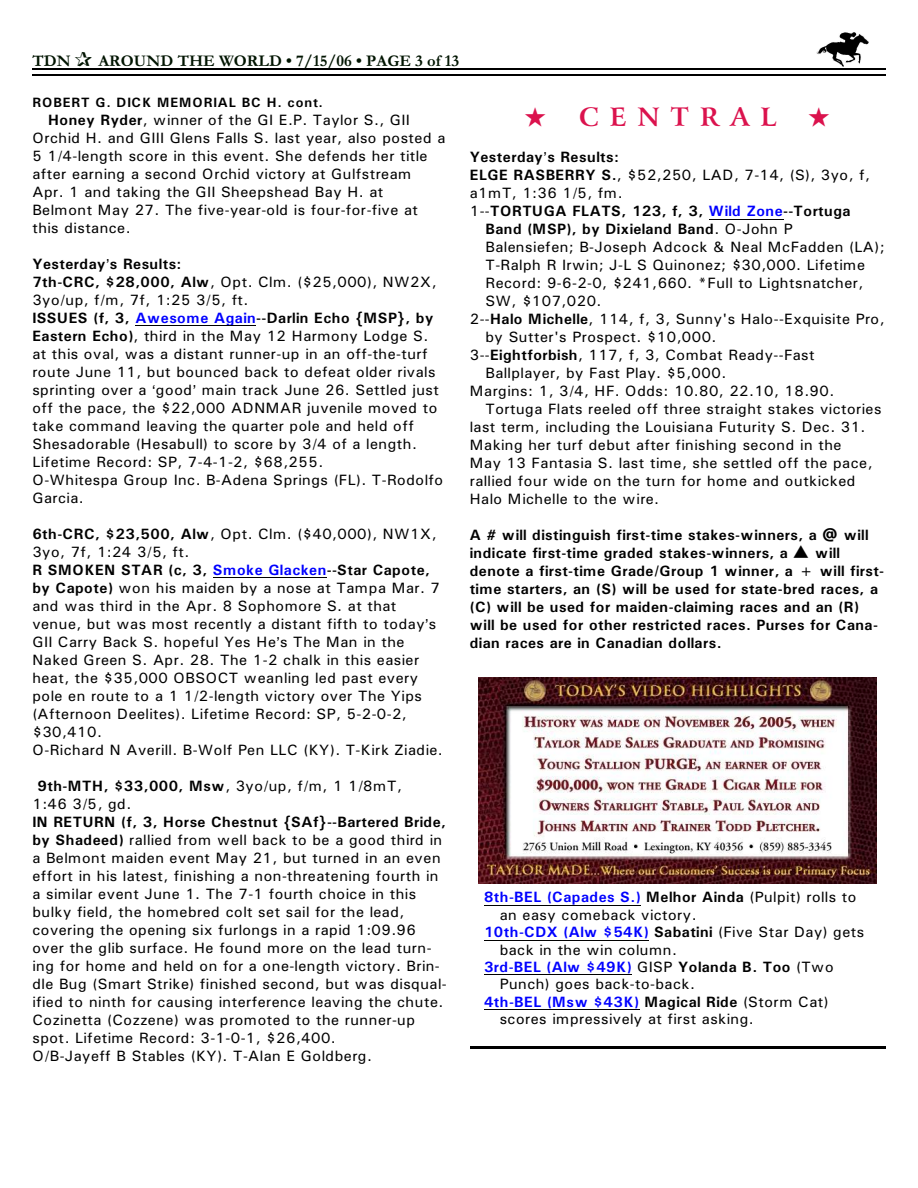
<style>
.page{position:relative;width:918px;height:1188px;background:#fff}
.page>*{position:absolute;margin:0;border:0;box-sizing:border-box;transform-origin:0 0}
.t1{font:700 25.5px "Arrus BT";letter-spacing:.43em;color:#db124d}
.t2{font:700 16.5px "Garamond";color:#001400}
.t3{font:15px/18px "Univers";letter-spacing:.03em;color:#000}
.t4{font:700 15px/18px "Univers";letter-spacing:.03em;color:#000}
.t5{font:700 15px "Univers";letter-spacing:.035em;color:#00f}
.t6{font:700 13.5px "Univers";letter-spacing:.07em;color:#000}
.s1{font-weight:700}
.s2{font-weight:700;color:#00f}
.s3{font-weight:400}
.s4{color:#00f}
.s5{color:#000}
.s6{font-weight:400;color:#000}
</style>
<div class="page">
<img style="left:817px;top:32px;width:51px;height:34px">
<hr style="left:32px;top:68px;width:853px;height:1px;background:#000">
<hr style="left:32px;top:75px;width:853px;height:1px;background:#000">
<hr style="left:484px;top:905px;width:157px;height:1px;background:#000">
<hr style="left:484px;top:940px;width:165px;height:1px;background:#000">
<hr style="left:484px;top:975px;width:148px;height:1px;background:#000">
<hr style="left:484px;top:1009px;width:155px;height:1px;background:#000">
<img style="left:479px;top:677px;width:398px;height:207px">
<hr style="left:470px;top:1046px;width:415px;height:2px;background:#000">
<hr style="left:135px;top:325px;width:121px;height:1px;background:#000">
<hr style="left:213px;top:577px;width:114px;height:1px;background:#000">
<hr style="left:709px;top:219px;width:74px;height:1px;background:#000">
<p class="t2" style="left:32px;top:55px;width:40px">TDN</p>
<p class="t2" style="left:98px;top:55px;width:362px">AROUND THE WORLD • 7/15/06 • PAGE 3 of 13</p>
<p class="t6" style="left:32px;top:98px;width:292px">ROBERT G. DICK MEMORIAL BC H. cont.</p>
<p class="t3" style="left:32px;top:112px;width:415px;text-indent:16px"><span class="s1">Honey Ryder</span>, winner of the GI E.P. Taylor S., GII Orchid H. and GIII Glens Falls S. last year, also posted a 5 1/4-length score in this event. She defends her title after earning a second Orchid victory at Gulfstream Apr. 1 and taking the GII Sheepshead Bay H. at Belmont May 27. The five-year-old is four-for-five at this distance.</p>
<p class="t3" style="left:32px;top:256px;width:412px"><span class="s1">Yesterday s Results:<br>7th-CRC, $28,000, Alw</span>, Opt. Clm. ($25,000), NW2X, 3yo/up, f/m, 7f, 1:25 3/5, ft.<br><span class="s1">ISSUES (f, 3,</span> <span class="s2">Awesome Again</span><span class="s1">--Darlin Echo {MSP}, by Eastern Echo)</span>, third in the May 12 Harmony Lodge S. at this oval, was a distant runner-up in an off-the-turf route June 11, but bounced back to defeat older rivals sprinting over a good main track June 26. Settled just off the pace, the $22,000 ADNMAR juvenile moved to take command leaving the quarter pole and held off Shesadorable (Hesabull) to score by 3/4 of a length.<br>Lifetime Record: SP, 7-4-1-2, $68,255.<br>O-Whitespa Group Inc. B-Adena Springs (FL). T-Rodolfo Garcia.</p>
<p class="t3" style="left:32px;top:526px;width:412px"><span class="s1">6th-CRC, $23,500, Alw</span>, Opt. Clm. ($40,000), NW1X, 3yo, 7f, 1:24 3/5, ft.<br><span class="s1">R SMOKEN STAR (c, 3,</span> <span class="s2">Smoke Glacken</span><span class="s1">--Star Capote, by Capote)</span> won his maiden by a nose at Tampa Mar. 7 and was third in the Apr. 8 Sophomore S. at that venue, but was most recently a distant fifth to today s GII Carry Back S. hopeful Yes He s The Man in the Naked Green S. Apr. 28. The 1-2 chalk in this easier heat, the $35,000 OBSOCT weanling led past every pole en route to a 1 1/2-length victory over The Yips (Afternoon Deelites). Lifetime Record: SP, 5-2-0-2, $30,410.<br>O-Richard N Averill. B-Wolf Pen LLC (KY). T-Kirk Ziadie.</p>
<p class="t3" style="left:32px;top:778px;width:371px;text-indent:5px"><span class="s1">9th-MTH, $33,000, Msw</span>, 3yo/up, f/m, 1 1/8mT,<br>1:46 3/5, gd.</p>
<p class="t3" style="left:32px;top:814px;width:416px"><span class="s1">IN RETURN (f, 3, Horse Chestnut {SAf}--Bartered Bride, by Shadeed)</span> rallied from well back to be a good third in a Belmont maiden event May 21, but turned in an even effort in his latest, finishing a non-threatening fourth in a similar event June 1. The 7-1 fourth choice in this bulky field, the homebred colt set sail for the lead, covering the opening six furlongs in a rapid 1:09.96 over the glib surface. He found more on the lead turn&shy;ing for home and held on for a one-length victory. Brin&shy;dle Bug (Smart Strike) finished second, but was disqual&shy;ified to ninth for causing interference leaving the chute.<br>Cozinetta (Cozzene) was promoted to the runner-up spot. Lifetime Record: 3-1-0-1, $26,400.<br>O/B-Jayeff B Stables (KY). T-Alan E Goldberg.</p>
<h1 class="t1" style="left:525px;top:107px;width:253px">★ CENTRAL</h1>
<p class="t4" style="left:470px;top:149px;width:151px">Yesterday s Results:</p>
<p class="t3" style="left:470px;top:167px;width:402px"><span class="s1">ELGE RASBERRY S.</span>, $52,250, LAD, 7-14, (S), 3yo, f,</p>
<p class="t3" style="left:470px;top:185px;width:155px">a1mT, 1:36 1/5, fm.</p>
<p class="t4" style="left:470px;top:203px;width:382px"><span class="s3">1--</span>TORTUGA FLATS, 123, f, 3, <span class="s4">Wild Zone</span>--Tortuga</p>
<p class="t4" style="left:485px;top:221px;width:309px">Band (MSP), by Dixieland Band<span class="s3">. O-John P</span></p>
<p class="t3" style="left:485px;top:239px;width:401px">Balensiefen; B-Joseph Adcock &amp; Neal McFadden (LA);</p>
<p class="t3" style="left:485px;top:257px;width:381px">T-Ralph R Irwin; J-L S Quinonez; $30,000. Lifetime</p>
<p class="t3" style="left:485px;top:275px;width:379px">Record: 9-6-2-0, $241,660. *Full to Lightsnatcher,</p>
<p class="t3" style="left:485px;top:293px;width:118px">SW, $107,020.</p>
<p class="t3" style="left:470px;top:311px;width:417px">2--<span class="s1">Halo Michelle</span>, 114, f, 3, Sunny's Halo--Exquisite Pro,</p>
<p class="t3" style="left:485px;top:329px;width:233px">by Sutter's Prospect. $10,000.</p>
<p class="t3" style="left:470px;top:347px;width:346px">3--<span class="s1">Eightforbish</span>, 117, f, 3, Combat Ready--Fast</p>
<p class="t3" style="left:485px;top:365px;width:242px">Ballplayer, by Fast Play. $5,000.</p>
<p class="t3" style="left:470px;top:383px;width:366px">Margins: 1, 3/4, HF. Odds: 10.80, 22.10, 18.90.</p>
<p class="t3" style="left:485px;top:401px;width:398px">Tortuga Flats reeled off three straight stakes victories</p>
<p class="t3" style="left:470px;top:419px;width:397px">last term, including the Louisiana Futurity S. Dec. 31.</p>
<p class="t3" style="left:470px;top:437px;width:373px">Making her turf debut after finishing second in the</p>
<p class="t3" style="left:470px;top:455px;width:404px">May 13 Fantasia S. last time, she settled off the pace,</p>
<p class="t3" style="left:470px;top:473px;width:387px">rallied four wide on the turn for home and outkicked</p>
<p class="t3" style="left:470px;top:491px;width:191px">Halo Michelle to the wire.</p>
<p class="t4" style="left:470px;top:527px;width:416px">A # will distinguish first-time stakes-winners, a @ will indicate first-time graded stakes-winners, a ▲ will denote a first-time Grade/Group 1 winner, a + will first&shy;time starters, an (S) will be used for state-bred races, a (C) will be used for maiden-claiming races and an (R) will be used for other restricted races. Purses for Cana&shy;dian races are in Canadian dollars.</p>
<p class="t5" style="left:484px;top:892px;width:374px">8th-BEL (Capades S.) <span class="s5">Melhor Ainda</span> <span class="s6">(Pulpit) rolls to</span></p>
<p class="t3" style="left:500px;top:907px;width:199px">an easy comeback victory.</p>
<p class="t5" style="left:484px;top:927px;width:382px">10th-CDX (Alw $54K) <span class="s5">Sabatini</span> <span class="s6">(Five Star Day) gets</span></p>
<p class="t3" style="left:500px;top:942px;width:179px">back in the win column.</p>
<p class="t5" style="left:484px;top:962px;width:351px">3rd-BEL (Alw $49K) <span class="s6">GISP</span> <span class="s5">Yolanda B. Too</span> <span class="s6">(Two</span></p>
<p class="t3" style="left:500px;top:977px;width:197px">Punch) goes back-to-back.</p>
<p class="t5" style="left:484px;top:997px;width:346px">4th-BEL (Msw $43K) <span class="s5">Magical Ride</span> <span class="s6">(Storm Cat)</span></p>
<p class="t3" style="left:500px;top:1012px;width:256px">scores impressively at first asking.</p>
</div>
